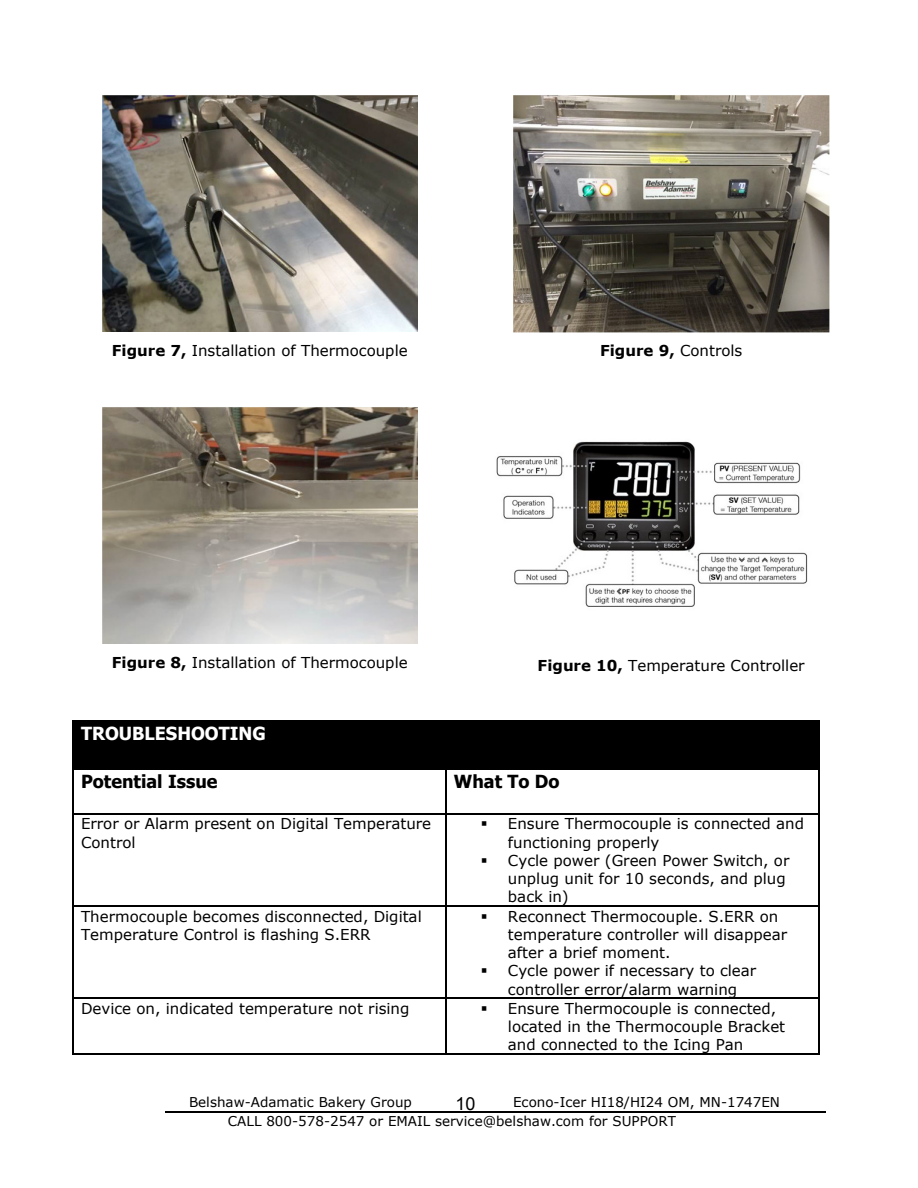
<style>
.page{position:relative;width:918px;height:1188px;background:#fff}
.page>*{position:absolute;margin:0;border:0;box-sizing:border-box;transform-origin:0 0}
.t1{font:700 18px "Tahoma";color:#000}
.t2{font:700 18px "Tahoma";color:#fff}
.t3{font:18px "Arial";color:#000}
.t4{font:15px/18.3px "Verdana";color:#000}
.t5{font:700 15px "Verdana";color:#000}
.t6{font:13.5px/19px "Verdana";color:#000}
.s1{font-weight:700}
.s2{font-weight:400}
</style>
<div class="page">
<hr style="left:165px;top:1111px;width:660px;height:1px;background:#000">
<div style="left:81px;top:722px;width:730px;height:21px;background:#000"></div>
<div style="left:81px;top:743px;width:730px;height:26px;background:#000"></div>
<hr style="left:72px;top:720px;width:746px;height:2px;background:#000">
<hr style="left:73px;top:722px;width:745px;height:1px;background:#000">
<hr style="left:72px;top:722px;width:1px;height:47px;background:#000">
<hr style="left:818px;top:722px;width:1px;height:47px;background:#000">
<hr style="left:73px;top:769px;width:372px;height:1px;background:#000">
<hr style="left:446px;top:769px;width:372px;height:1px;background:#000">
<hr style="left:72px;top:770px;width:1px;height:43px;background:#000">
<hr style="left:445px;top:770px;width:1px;height:43px;background:#000">
<hr style="left:818px;top:770px;width:1px;height:43px;background:#000">
<hr style="left:73px;top:813px;width:372px;height:1px;background:#000">
<hr style="left:446px;top:813px;width:372px;height:1px;background:#000">
<hr style="left:72px;top:814px;width:1px;height:91px;background:#000">
<hr style="left:445px;top:814px;width:1px;height:91px;background:#000">
<hr style="left:818px;top:814px;width:1px;height:91px;background:#000">
<hr style="left:73px;top:905px;width:372px;height:2px;background:#000">
<hr style="left:446px;top:905px;width:372px;height:2px;background:#000">
<hr style="left:72px;top:907px;width:1px;height:91px;background:#000">
<hr style="left:445px;top:907px;width:1px;height:91px;background:#000">
<hr style="left:818px;top:907px;width:1px;height:91px;background:#000">
<hr style="left:73px;top:998px;width:372px;height:1px;background:#000">
<hr style="left:446px;top:998px;width:372px;height:1px;background:#000">
<hr style="left:72px;top:999px;width:1px;height:56px;background:#000">
<hr style="left:72px;top:1054px;width:373px;height:1px;background:#000">
<hr style="left:445px;top:999px;width:1px;height:56px;background:#000">
<hr style="left:446px;top:1054px;width:372px;height:1px;background:#000">
<hr style="left:818px;top:999px;width:1px;height:56px;background:#000">
<img style="left:102px;top:95px;width:315px;height:236px">
<img style="left:102px;top:407px;width:315px;height:236px">
<img style="left:513px;top:95px;width:317px;height:238px">
<img style="left:496px;top:441px;width:312px;height:166px">
<p class="t4" style="left:112px;top:341px;width:297px"><span class="s1">Figure 7,</span> Installation of Thermocouple</p>
<p class="t4" style="left:112px;top:653px;width:297px"><span class="s1">Figure 8,</span> Installation of Thermocouple</p>
<p class="t5" style="left:600px;top:341px;width:144px">Figure 9, <span class="s2">Controls</span></p>
<p class="t4" style="left:538px;top:656px;width:269px"><span class="s1">Figure 10,</span> Temperature Controller</p>
<p class="t2" style="left:81px;top:722px;width:186px">TROUBLESHOOTING</p>
<p class="t1" style="left:81px;top:770px;width:138px">Potential Issue</p>
<p class="t1" style="left:454px;top:770px;width:107px">What To Do</p>
<p class="t4" style="left:81px;top:814px;width:352px">Error or Alarm present on Digital Temperature<br>Control</p>
<p class="t4" style="left:508px;top:814px;width:298px;text-indent:-27px">▪ Ensure Thermocouple is connected and functioning properly</p>
<p class="t4" style="left:508px;top:851px;width:283px;text-indent:-27px">▪ Cycle power (Green Power Switch, or unplug unit for 10 seconds, and plug back in)</p>
<p class="t4" style="left:81px;top:906px;width:342px">Thermocouple becomes disconnected, Digital<br>Temperature Control is flashing S.ERR</p>
<p class="t4" style="left:508px;top:906px;width:281px;text-indent:-27px">▪ Reconnect Thermocouple. S.ERR on temperature controller will disappear after a brief moment.</p>
<p class="t4" style="left:481px;top:961px;width:277px;text-align:center">▪ Cycle power if necessary to clear controller error/alarm warning</p>
<p class="t4" style="left:81px;top:999px;width:330px">Device on, indicated temperature not rising</p>
<p class="t4" style="left:508px;top:999px;width:279px;text-indent:-27px">▪ Ensure Thermocouple is connected, located in the Thermocouple Bracket and connected to the Icing Pan</p>
<p class="t6" style="left:189px;top:1092px;width:224px">Belshaw-Adamatic Bakery Group</p>
<p class="t6" style="left:228px;top:1092px;width:554px;text-indent:285px">Econo-Icer HI18/HI24 OM, MN-1747EN<br>CALL 800-578-2547 or EMAIL service@belshaw.com for SUPPORT</p>
<p class="t3" style="left:455px;top:1094px;width:21px">10</p>
</div>
